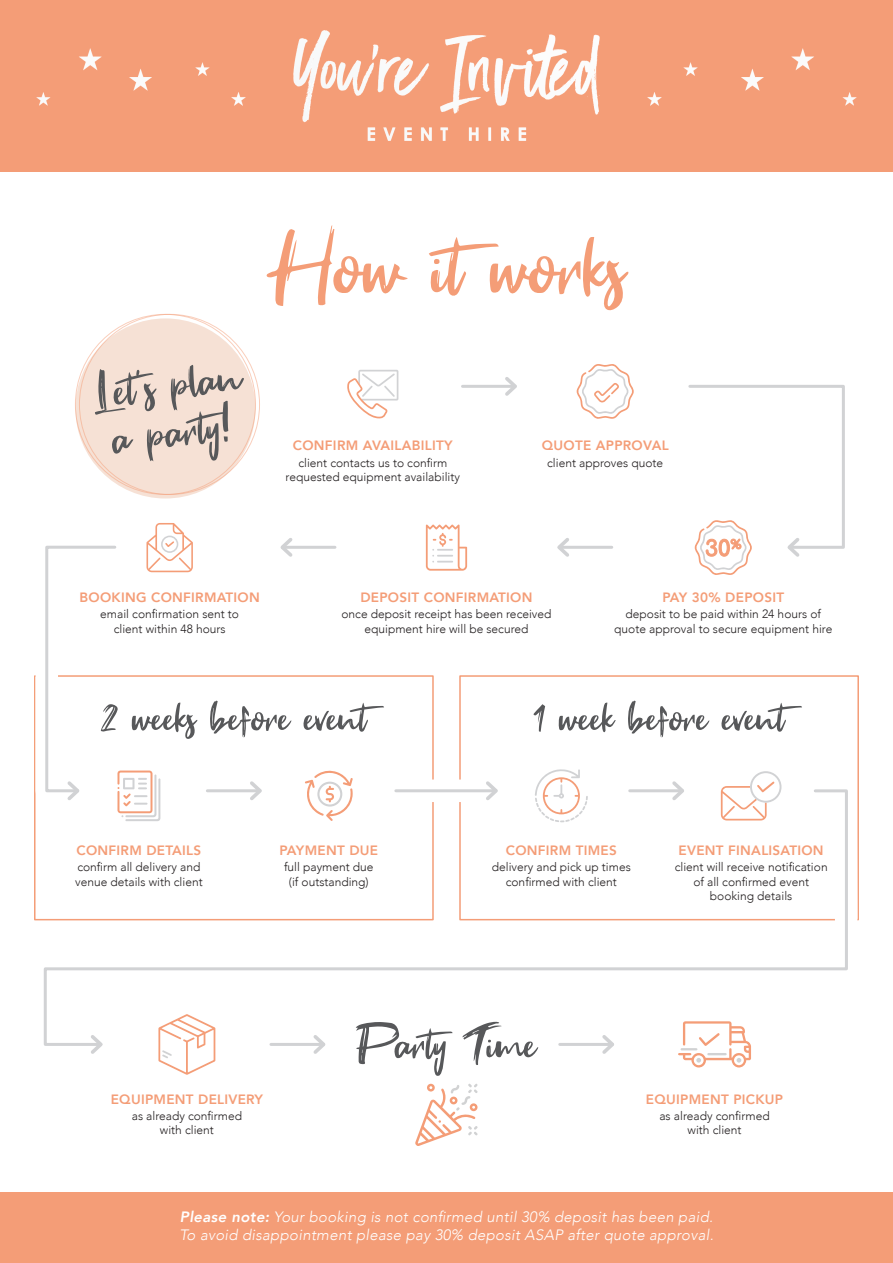
<style>
.page{position:relative;width:893px;height:1263px;background:#fff}
.page>*{position:absolute;margin:0;border:0;box-sizing:border-box;transform-origin:0 0}
.t1{font:106.05px "Fake Serif";color:#f49d77}
.t2{font:59.7px/47.5px "Fake Serif";color:#57585a}
.t3{font:56.25px "Fake Serif";color:#57585a}
.t4{font:52.5px "Fake Serif";color:#57585a}
.t5{font:italic 300 15px "Avenir";letter-spacing:.02em;color:#fff}
.t6{font:800 13.5px "Avenir";letter-spacing:.02em;color:#f49d77}
.t7{font:300 12px/14.4px "Avenir";color:#231f20;text-align:center}
.s1{font-weight:800}
</style>
<div class="page">
<svg style="left:857px;top:768px;width:2px;height:153px"></svg>
<svg style="left:415px;top:1083px;width:63px;height:63px"></svg>
<div style="left:0;top:0;width:893px;height:171px;background:#f49d77"></div>
<img style="left:36px;top:48px;width:210px;height:58px">
<img style="left:647px;top:48px;width:210px;height:58px">
<svg style="left:577px;top:364px;width:57px;height:55px"></svg>
<svg style="left:347px;top:370px;width:51px;height:49px"></svg>
<hr style="left:462px;top:385px;width:53px;height:3px;background:#d1d2d4">
<svg style="left:505px;top:377px;width:12px;height:19px"></svg>
<svg style="left:305px;top:770px;width:48px;height:18px"></svg>
<svg style="left:250px;top:781px;width:9px;height:7px"></svg>
<svg style="left:158px;top:1047px;width:57px;height:28px"></svg>
<svg style="left:678px;top:1047px;width:73px;height:21px"></svg>
<svg style="left:536px;top:769px;width:44px;height:19px"></svg>
<svg style="left:722px;top:781px;width:52px;height:7px"></svg>
<div style="left:750px;top:771px;width:31px;height:32px;border:2px solid #d1d2d4;border-radius:50%"></div>
<svg style="left:672px;top:781px;width:10px;height:7px"></svg>
<hr style="left:559px;top:546px;width:53px;height:3px;background:#d1d2d4">
<svg style="left:557px;top:538px;width:12px;height:19px"></svg>
<hr style="left:282px;top:546px;width:53px;height:3px;background:#d1d2d4">
<svg style="left:280px;top:538px;width:13px;height:19px"></svg>
<svg style="left:688px;top:385px;width:157px;height:190px"></svg>
<svg style="left:42px;top:788px;width:806px;height:259px"></svg>
<svg style="left:87px;top:1032px;width:19px;height:22px"></svg>
<svg style="left:426px;top:524px;width:41px;height:47px"></svg>
<svg style="left:34px;top:523px;width:159px;height:298px"></svg>
<hr style="left:396px;top:789px;width:100px;height:3px;background:#d1d2d4">
<svg style="left:483px;top:781px;width:18px;height:22px"></svg>
<hr style="left:560px;top:1043px;width:52px;height:3px;background:#d1d2d4">
<svg style="left:599px;top:1032px;width:19px;height:22px"></svg>
<hr style="left:271px;top:1043px;width:53px;height:3px;background:#d1d2d4">
<svg style="left:310px;top:1032px;width:19px;height:22px"></svg>
<img style="left:294px;top:31px;width:305px;height:110px">
<div style="left:0;top:1193px;width:893px;height:70px;background:#f49d77"></div>
<div style="left:75px;top:318px;width:180px;height:180px;background:#f6e1d5;border-radius:50%"></div>
<p class="t2" style="left:90px;top:372px;width:151px;rotate:-7deg">Let’s plan a party!</p>
<p class="t1" style="left:267px;top:210px;width:361px">How itworks</p>
<p class="t6" style="left:293px;top:435px;width:161px">CONFIRM AVAILABILITY</p>
<p class="t7" style="left:286px;top:455px;width:176px">client contacts us to confirm requested equipment availability</p>
<p class="t6" style="left:542px;top:435px;width:129px">QUOTE APPROVAL</p>
<p class="t7" style="left:547px;top:455px;width:118px">client approves quote</p>
<p class="t6" style="left:80px;top:587px;width:182px">BOOKING CONFIRMATION</p>
<p class="t7" style="left:100px;top:607px;width:140px">email confirmation sent to client within 48 hours</p>
<p class="t6" style="left:360px;top:587px;width:174px">DEPOSIT CONFIRMATION</p>
<p class="t7" style="left:341px;top:607px;width:212px">once deposit receipt has been received equipment hire will be secured</p>
<p class="t6" style="left:662px;top:587px;width:123px">PAY 30% DEPOSIT</p>
<p class="t7" style="left:614px;top:607px;width:220px">deposit to be paid within 24 hours of quote approval to secure equipment hire</p>
<p class="t4" style="left:101px;top:689px;width:294px">2 weeks before event</p>
<p class="t4" style="left:533px;top:689px;width:280px">1 week before event</p>
<p class="t6" style="left:77px;top:840px;width:126px">CONFIRM DETAILS</p>
<p class="t7" style="left:75px;top:860px;width:129px;text-align:left">confirm all delivery and venue details with client</p>
<p class="t6" style="left:279px;top:840px;width:100px">PAYMENT DUE</p>
<p class="t7" style="left:284px;top:860px;width:91px">full payment due (if outstanding)</p>
<p class="t6" style="left:506px;top:840px;width:112px">CONFIRM TIMES</p>
<p class="t7" style="left:492px;top:860px;width:140px">delivery and pick up times confirmed with client</p>
<p class="t6" style="left:679px;top:840px;width:147px">EVENT FINALISATION</p>
<p class="t7" style="left:675px;top:860px;width:154px">client will receive notification of all confirmed event booking details</p>
<p class="t6" style="left:111px;top:1089px;width:154px">EQUIPMENT DELIVERY</p>
<p class="t7" style="left:132px;top:1108px;width:112px">as already confirmed with client</p>
<p class="t3" style="left:356px;top:1014px;width:183px">Party Time</p>
<p class="t6" style="left:646px;top:1089px;width:139px">EQUIPMENT PICKUP</p>
<p class="t7" style="left:659px;top:1108px;width:112px">as already confirmed with client</p>
<p class="t5" style="left:180px;top:1208px;width:535px"><span class="s1">Please note:</span> Your booking is not confirmed until 30% deposit has been paid.</p>
<p class="t5" style="left:179px;top:1226px;width:536px">To avoid disappointment please pay 30% deposit ASAP after quote approval.</p>
</div>
